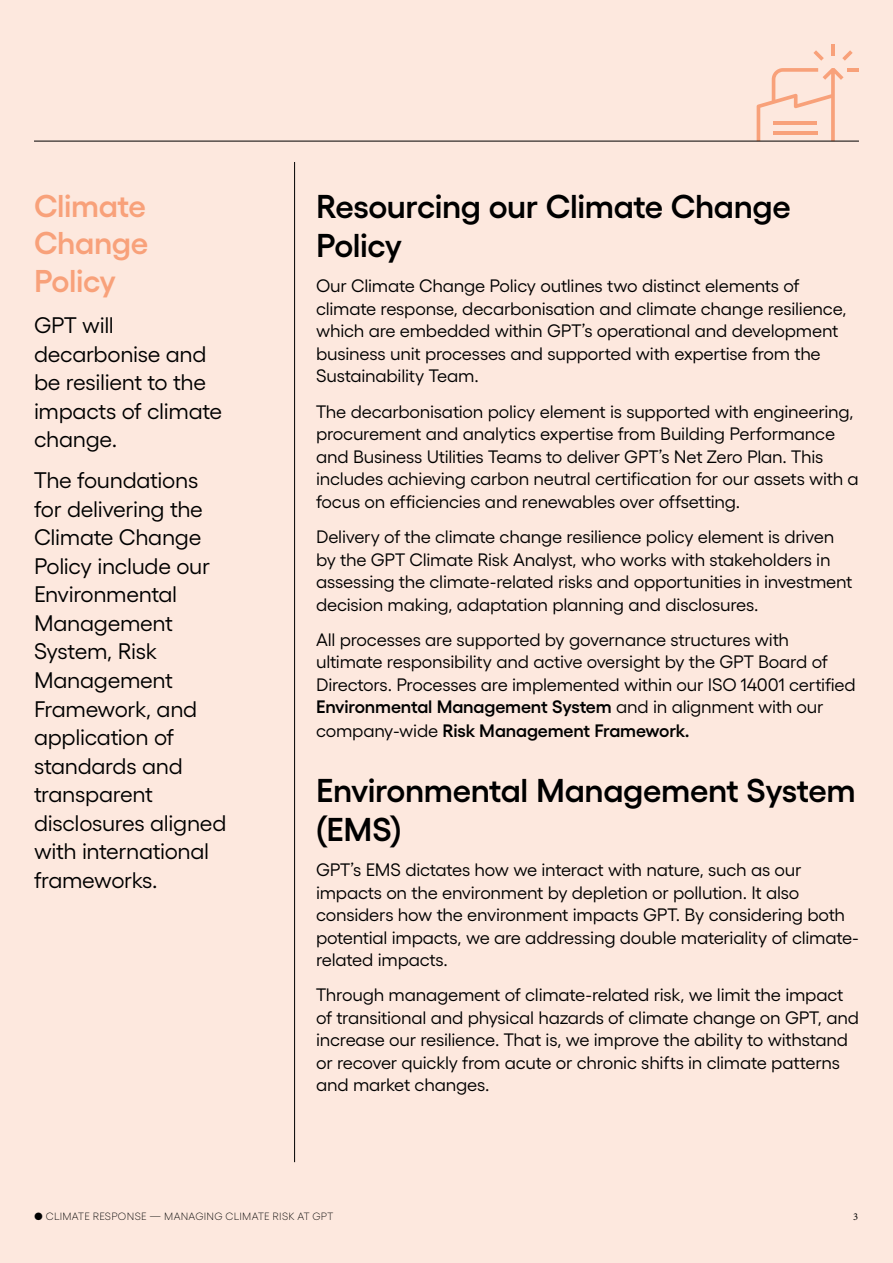
<style>
.page{position:relative;width:893px;height:1263px;background:#fde8de}
.page>*{position:absolute;margin:0;border:0;box-sizing:border-box;transform-origin:0 0}
.t1{font:600 33px/39px "Gellix";letter-spacing:-.015em;color:#000}
.t2{font:600 31.5px/37.5px "Gellix";letter-spacing:-.015em;color:#f8a17a;text-align:justify}
.t3{font:22.5px/28.5px "Gellix";letter-spacing:-.015em;color:#000}
.t4{font:18px/22.5px "Gellix";letter-spacing:-.015em;color:#000}
.t5{font:300 10.5px "Gellix";letter-spacing:.03em;color:#000}
.t6{font:10.5px "Minion Pro";color:#000}
.s1{font-weight:600}
</style>
<div class="page">
<svg style="left:757px;top:68px;width:86px;height:73px"></svg>
<hr style="left:773px;top:131px;width:45px;height:4px;background:#f8a17a">
<hr style="left:848px;top:68px;width:11px;height:4px;background:#f8a17a">
<hr style="left:831px;top:44px;width:4px;height:11px;background:#f8a17a">
<svg style="left:842px;top:50px;width:11px;height:11px"></svg>
<svg style="left:813px;top:50px;width:11px;height:11px"></svg>
<hr style="left:34px;top:141px;width:825px;height:1px;background:#000">
<hr style="left:294px;top:162px;width:1px;height:1000px;background:#000">
<h2 class="t2" style="left:34px;top:185px;width:116px">Climate Change Policy</h2>
<p class="t3" style="left:34px;top:310px;width:190px">GPT will decarbonise and be resilient to the impacts of climate change.</p>
<p class="t3" style="left:34px;top:465px;width:194px">The foundations for delivering the<br>Climate Change<br>Policy include our<br>Environmental<br>Management<br>System, Risk<br>Management<br>Framework, and application of standards and transparent disclosures aligned with international frameworks.</p>
<h1 class="t1" style="left:316px;top:186px;width:476px">Resourcing our Climate Change<br>Policy</h1>
<p class="t4" style="left:316px;top:274px;width:532px">Our Climate Change Policy outlines two distinct elements of climate response, decarbonisation and climate change resilience, which are embedded within GPT’s operational and development business unit processes and supported with expertise from the Sustainability Team.</p>
<p class="t4" style="left:316px;top:399px;width:544px">The decarbonisation policy element is supported with engineering, procurement and analytics expertise from Building Performance and Business Utilities Teams to deliver GPT’s Net Zero Plan. This includes achieving carbon neutral certification for our assets with a focus on efficiencies and renewables over offsetting.</p>
<p class="t4" style="left:316px;top:525px;width:538px">Delivery of the climate change resilience policy element is driven by the GPT Climate Risk Analyst, who works with stakeholders in assessing the climate-related risks and opportunities in investment decision making, adaptation planning and disclosures.</p>
<p class="t4" style="left:316px;top:627px;width:541px">All processes are supported by governance structures with ultimate responsibility and active oversight by the GPT Board of Directors. Processes are implemented within our ISO 14001 certified <span class="s1">Environmental Management System</span> and in alignment with our company-wide <span class="s1">Risk Management Framework.</span></p>
<h1 class="t1" style="left:316px;top:769px;width:541px">Environmental Management System (EMS)</h1>
<p class="t4" style="left:316px;top:858px;width:544px">GPT’s EMS dictates how we interact with nature, such as our impacts on the environment by depletion or pollution. It also considers how the environment impacts GPT. By considering both potential impacts, we are addressing double materiality of climate&shy;related impacts.</p>
<p class="t4" style="left:316px;top:983px;width:544px">Through management of climate-related risk, we limit the impact of transitional and physical hazards of climate change on GPT, and increase our resilience. That is, we improve the ability to withstand or recover quickly from acute or chronic shifts in climate patterns and market changes.</p>
<p class="t5" style="left:34px;top:1210px;width:301px">● CLIMATE RESPONSE — MANAGING CLIMATE RISK AT GPT</p>
<p class="t6" style="left:853px;top:1209px;width:7px">3</p>
</div>
